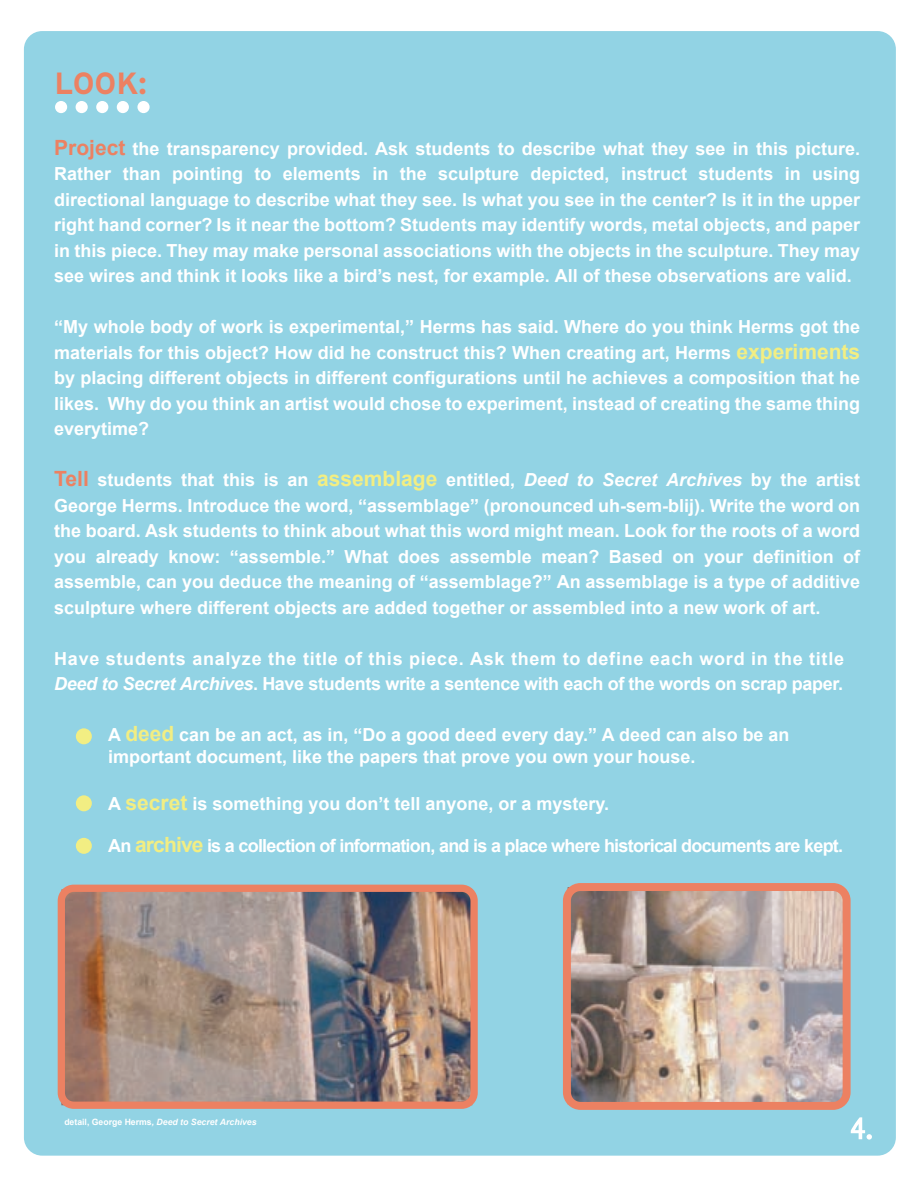
<style>
.page{position:relative;width:918px;height:1188px;background:#fff}
.page>*{position:absolute;margin:0;border:0;box-sizing:border-box;transform-origin:0 0}
.t1{font:700 30.6px "Interstate";color:#ec8162}
.t2{font:700 18px/25.5px "Arial";color:#fff;text-align:justify}
.t3{font:700 18px/25.5px "Arial";letter-spacing:.04em;color:#fff}
.t4{font:700 18px "Arial";letter-spacing:-.04em;color:#fff}
.t5{font:italic 700 8.7px "Arial";color:#fff}
.s1{font-size:21px;color:#ec8162}
.s2{font-size:21px;color:#f2ee83}
.s3{font-style:italic}
.s4{font-style:normal}
</style>
<div class="page">
<div style="left:24px;top:31px;width:872px;height:1125px;background:#92d3e4"></div>
<svg style="left:851px;top:1117px;width:21px;height:23px"></svg>
<div style="left:55px;top:101px;width:12px;height:12px;background:#fff;border-radius:50%"></div>
<div style="left:76px;top:101px;width:12px;height:12px;background:#fff;border-radius:50%"></div>
<div style="left:96px;top:101px;width:12px;height:12px;background:#fff;border-radius:50%"></div>
<div style="left:117px;top:101px;width:12px;height:12px;background:#fff;border-radius:50%"></div>
<div style="left:137px;top:101px;width:13px;height:12px;background:#fff;border-radius:50%"></div>
<img style="left:54px;top:881px;width:427px;height:224px">
<div style="left:76px;top:728px;width:16px;height:16px;background:#f2ee83;border-radius:50%"></div>
<div style="left:76px;top:795px;width:16px;height:16px;background:#f2ee83;border-radius:50%"></div>
<div style="left:76px;top:838px;width:16px;height:16px;background:#f2ee83;border-radius:50%"></div>
<svg style="left:559px;top:879px;width:296px;height:227px;background:#b9a398"></svg>
<p class="t1" style="left:55px;top:66px;width:94px">LOOK:</p>
<p class="t2" style="left:54px;top:135px;width:808px"><span class="s1">Project</span> the transparency provided. Ask students to describe what they see in this picture.<br>Rather than pointing to elements in the sculpture depicted, instruct students in using directional language to describe what they see. Is what you see in the center? Is it in the upper right hand corner? Is it near the bottom? Students may identify words, metal objects, and paper in this piece. They may make personal associations with the objects in the sculpture. They may see wires and think it looks like a bird’s nest, for example. All of these observations are valid.</p>
<p class="t2" style="left:54px;top:314px;width:808px">“My whole body of work is experimental,” Herms has said. Where do you think Herms got the materials for this object? How did he construct this? When creating art, Herms <span class="s2">experiments </span>by placing different objects in different configurations until he achieves a composition that he likes. Why do you think an artist would chose to experiment, instead of creating the same thing everytime?</p>
<p class="t2" style="left:54px;top:467px;width:808px"><span class="s1">Tell</span> students that this is an <span class="s2">assemblage</span> entitled, <span class="s3">Deed to Secret Archives</span> by the artist George Herms. Introduce the word, “assemblage” (pronounced uh-sem-blij). Write the word on the board. Ask students to think about what this word might mean. Look for the roots of a word you already know: “assemble.” What does assemble mean? Based on your definition of assemble, can you deduce the meaning of “assemblage?” An assemblage is a type of additive sculpture where different objects are added together or assembled into a new work of art.</p>
<p class="t3" style="left:54px;top:645px;width:791px">Have students analyze the title of this piece. Ask them to define each word in the title<br><span class="s3">Deed to Secret Archives</span>. Have students write a sentence with each of the words on scrap paper.</p>
<p class="t2" style="left:108px;top:724px;width:683px;line-height:21.6px">A <span class="s2">deed</span> can be an act, as in, “Do a good deed every day.” A deed can also be an important document, like the papers that prove you own your house.</p>
<p class="t2" style="left:108px;top:791px;width:502px">A <span class="s2">secret</span> is something you don’t tell anyone, or a mystery.</p>
<p class="t4" style="left:108px;top:835px;width:736px">An <span class="s2">archive</span> is a collection of information, and is a place where historical documents are kept.</p>
<p class="t5" style="left:64px;top:1117px;width:194px"><span class="s4">detail, George Herms</span>, Deed to Secret Archives</p>
</div>
